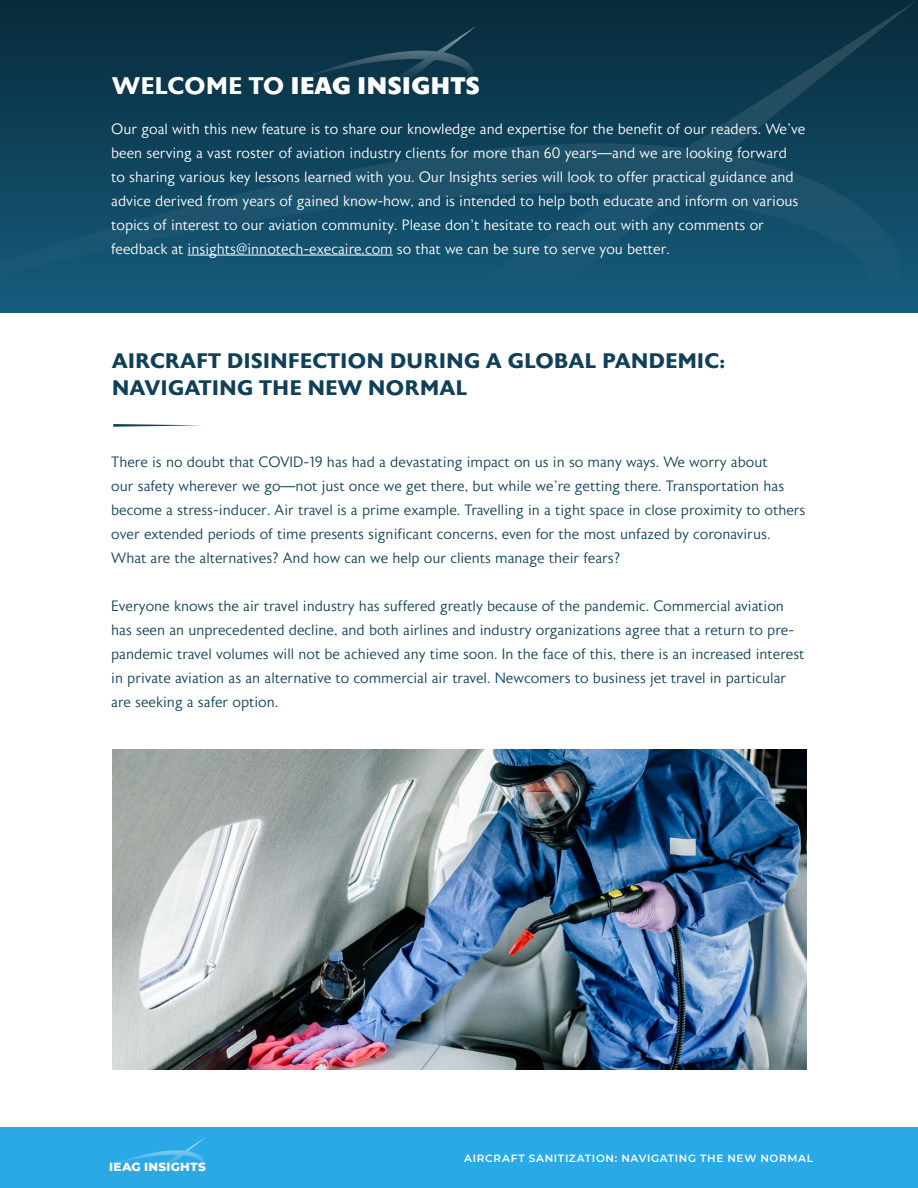
<style>
.page{position:relative;width:918px;height:1188px;background:#fff}
.page>*{position:absolute;margin:0;border:0;box-sizing:border-box;transform-origin:0 0}
.t1{font:800 24px "Astoria Sans";letter-spacing:.025em;color:#fff}
.t2{font:700 21px/27px "Astoria Sans";letter-spacing:.025em;color:#0f4057}
.t3{font:300 15px/24px "Astoria Sans";color:#0f4057}
.t4{font:300 15px/24px "Astoria Sans";color:#fff}
.t5{font:800 12px "Montserrat";letter-spacing:.02em;color:#fff}
.t6{font:600 10.5px "Montserrat";letter-spacing:.07em;color:#fff}
.s1{font-weight:700}
</style>
<div class="page">
<div style="left:0;top:1127px;width:918px;height:61px;background:#2ba9e6"></div>
<svg style="left:118px;top:1138px;width:87px;height:26px"></svg>
<svg style="left:0;top:0;width:917px;height:312px;background:#11455d"></svg>
<hr style="left:188px;top:255px;width:205px;height:1px;background:#fff">
<img style="left:112px;top:750px;width:695px;height:319px">
<svg style="left:113px;top:424px;width:88px;height:3px"></svg>
<svg style="left:299px;top:26px;width:177px;height:53px;background:#12384b"></svg>
<h1 class="t1" style="left:112px;top:71px;width:369px"><span class="s1">WELCOME TO</span> IEAG INSIGHTS</h1>
<p class="t4" style="left:111px;top:117px;width:696px">Our goal with this new feature is to share our knowledge and expertise for the benefit of our readers. We’ve been serving a vast roster of aviation industry clients for more than 60 years—and we are looking forward<br>to sharing various key lessons learned with you. Our Insights series will look to offer practical guidance and advice derived from years of gained know-how, and is intended to help both educate and inform on various topics of interest to our aviation community. Please don’t hesitate to reach out with any comments or feedback at insights@innotech-execaire.com so that we can be sure to serve you better.</p>
<h2 class="t2" style="left:112px;top:347px;width:614px">AIRCRAFT DISINFECTION DURING A GLOBAL PANDEMIC:<br>NAVIGATING THE NEW NORMAL</h2>
<p class="t3" style="left:111px;top:450px;width:696px">There is no doubt that COVID-19 has had a devastating impact on us in so many ways. We worry about<br>our safety wherever we go—not just once we get there, but while we’re getting there. Transportation has become a stress-inducer. Air travel is a prime example. Travelling in a tight space in close proximity to others over extended periods of time presents significant concerns, even for the most unfazed by coronavirus.<br>What are the alternatives? And how can we help our clients manage their fears?</p>
<p class="t3" style="left:111px;top:594px;width:695px">Everyone knows the air travel industry has suffered greatly because of the pandemic. Commercial aviation has seen an unprecedented decline, and both airlines and industry organizations agree that a return to pre&shy;pandemic travel volumes will not be achieved any time soon. In the face of this, there is an increased interest in private aviation as an alternative to commercial air travel. Newcomers to business jet travel in particular are seeking a safer option.</p>
<p class="t5" style="left:109px;top:1158px;width:98px">IEAG INSIGHTS</p>
<p class="t6" style="left:464px;top:1150px;width:350px">AIRCRAFT SANITIZATION: NAVIGATING THE NEW NORMAL</p>
</div>
